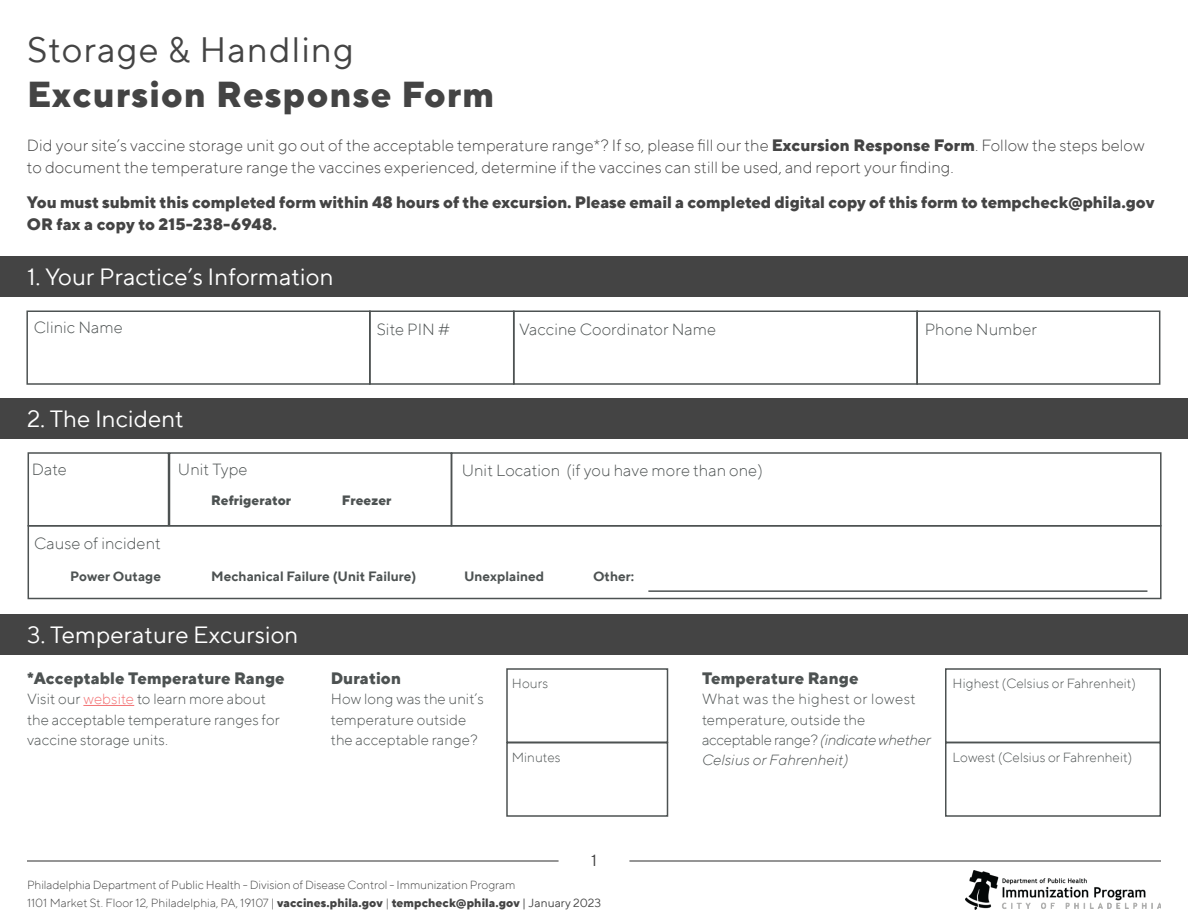
<style>
.page{position:relative;width:1188px;height:918px;background:#fff}
.page>*{position:absolute;margin:0;border:0;box-sizing:border-box;transform-origin:0 0}
.t1{font:800 36px "TT Norms";letter-spacing:.03em;color:#444}
.t2{font:36px "TT Norms";letter-spacing:.03em;color:#444}
.t3{font:24px "TT Norms";color:#fff}
.t4{font:300 16.5px/21.8px "TT Norms";color:#444}
.t5{font:800 16.5px/21.8px "TT Norms";letter-spacing:-.01em;color:#444}
.t6{font:300 16.5px "TT Norms";color:#4d5252}
.t7{font:800 16.5px "TT Norms";color:#4d5252}
.t8{font:16.5px "TT Norms";color:#444}
.t9{font:300 15px/20.2px "TT Norms";color:#4d5252}
.t10{font:300 13.5px "TT Norms";color:#4d5252}
.t11{font:700 13.5px "TT Norms";color:#4d5252}
.t12{font:800 13.5px "TT Norms";color:#4d5252}
.t13{font:300 12px/18px "TT Norms";letter-spacing:-.01em;color:#444}
.s1{font-weight:800}
.s2{color:#f37375}
.s3{font-style:italic}
.s4{font-weight:400}
</style>
<div class="page">
<div style="left:1px;top:256px;width:1187px;height:41px;background:#444"></div>
<div style="left:1px;top:398px;width:1187px;height:41px;background:#444"></div>
<div style="left:0;top:614px;width:1188px;height:41px;background:#444"></div>
<div style="left:26px;top:310px;width:345px;height:75px;border:2px solid #4d5252"></div>
<div style="left:28px;top:452px;width:141px;height:74px;border:2px solid #4d5252"></div>
<div style="left:169px;top:452px;width:283px;height:74px;border:2px solid #4d5252"></div>
<div style="left:369px;top:310px;width:146px;height:75px;border:2px solid #4d5252"></div>
<div style="left:28px;top:525px;width:1134px;height:74px;border:2px solid #4d5252"></div>
<div style="left:916px;top:310px;width:244px;height:75px;border:2px solid #4d5252"></div>
<div style="left:506px;top:742px;width:162px;height:75px;border:2px solid #4d5252"></div>
<div style="left:506px;top:668px;width:162px;height:75px;border:2px solid #4d5252"></div>
<div style="left:945px;top:668px;width:216px;height:75px;border:2px solid #4d5252"></div>
<div style="left:945px;top:742px;width:216px;height:75px;border:2px solid #4d5252"></div>
<div style="left:513px;top:310px;width:405px;height:75px;border:2px solid #4d5252"></div>
<div style="left:451px;top:452px;width:711px;height:74px;border:2px solid #4d5252"></div>
<hr style="left:648px;top:590px;width:499px;height:2px;background:#4d5252">
<img style="left:965px;top:871px;width:196px;height:38px">
<hr style="left:27px;top:860px;width:532px;height:2px;background:#444">
<hr style="left:629px;top:860px;width:532px;height:2px;background:#444">
<hr style="left:83px;top:705px;width:51px;height:1px;background:#f37375">
<h1 class="t2" style="left:27px;top:27px;width:328px">Storage &amp; Handling</h1>
<h1 class="t1" style="left:27px;top:71px;width:469px">Excursion Response Form</h1>
<p class="t4" style="left:27px;top:134px;width:1119px">Did your site’s vaccine storage unit go out of the acceptable temperature range*? If so, please fill our the <span class="s1">Excursion Response Form</span>. Follow the steps below to document the temperature range the vaccines experienced, determine if the vaccines can still be used, and report your finding.</p>
<p class="t5" style="left:27px;top:191px;width:1129px">You must submit this completed form within 48 hours of the excursion. Please email a completed digital copy of this form to tempcheck@phila.gov<br>OR fax a copy to 215-238-6948.</p>
<h2 class="t3" style="left:27px;top:262px;width:308px">1. Your Practice’s Information</h2>
<p class="t6" style="left:34px;top:317px;width:90px">Clinic Name</p>
<h2 class="t3" style="left:27px;top:403px;width:158px">2. The Incident</h2>
<p class="t6" style="left:32px;top:459px;width:36px">Date</p>
<p class="t6" style="left:178px;top:459px;width:71px">Unit Type</p>
<p class="t6" style="left:34px;top:533px;width:128px">Cause of incident</p>
<p class="t12" style="left:211px;top:492px;width:82px">Refrigerator</p>
<p class="t6" style="left:377px;top:319px;width:75px">Site PIN #</p>
<p class="t6" style="left:519px;top:319px;width:198px">Vaccine Coordinator Name</p>
<p class="t12" style="left:342px;top:492px;width:51px">Freezer</p>
<p class="t6" style="left:462px;top:460px;width:303px">Unit Location (if you have more than one)</p>
<p class="t11" style="left:70px;top:567px;width:92px">Power Outage</p>
<p class="t11" style="left:211px;top:567px;width:207px">Mechanical Failure (Unit Failure)</p>
<p class="t11" style="left:464px;top:567px;width:82px">Unexplained</p>
<p class="t11" style="left:593px;top:567px;width:43px">Other:</p>
<h2 class="t3" style="left:27px;top:619px;width:273px">3. Temperature Excursion</h2>
<p class="t6" style="left:925px;top:319px;width:114px">Phone Number</p>
<p class="t7" style="left:27px;top:668px;width:259px">*Acceptable Temperature Range</p>
<p class="t9" style="left:27px;top:689px;width:255px">Visit our <span class="s2">website</span> to learn more about the acceptable temperature ranges for vaccine storage units.</p>
<p class="t7" style="left:331px;top:668px;width:72px">Duration</p>
<p class="t9" style="left:331px;top:689px;width:155px">How long was the unit’s temperature outside the acceptable range?</p>
<p class="t7" style="left:702px;top:668px;width:158px">Temperature Range</p>
<p class="t9" style="left:702px;top:689px;width:230px">What was the highest or lowest temperature, outside the acceptable range? <span class="s3">(indicate whether<br>Celsius or Fahrenheit)</span></p>
<p class="t10" style="left:512px;top:675px;width:38px">Hours</p>
<p class="t10" style="left:953px;top:675px;width:185px">Highest (Celsius or Fahrenheit)</p>
<p class="t10" style="left:512px;top:749px;width:50px">Minutes</p>
<p class="t10" style="left:953px;top:749px;width:181px">Lowest (Celsius or Fahrenheit)</p>
<p class="t8" style="left:591px;top:850px;width:7px">1</p>
<p class="t13" style="left:27px;top:876px;width:576px">Philadelphia Department of Public Health - Division of Disease Control - Immunization Program<br>1101 Market St. Floor 12, Philadelphia, PA, 19107 | <span class="s1">vaccines.phila.gov</span> | <span class="s1">tempcheck@phila.gov</span> <span class="s4">| January 2023</span></p>
</div>
